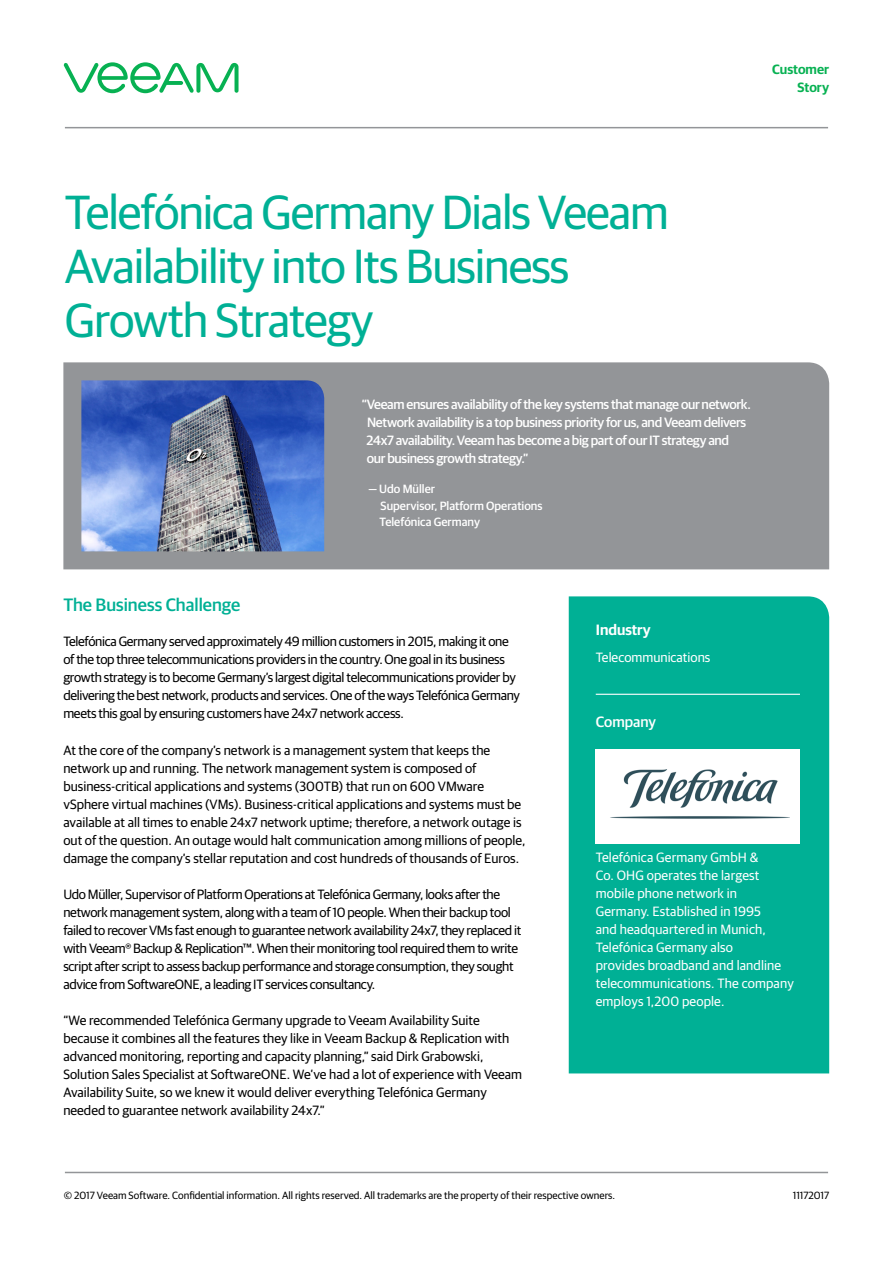
<style>
.page{position:relative;width:893px;height:1263px;background:#fff}
.page>*{position:absolute;margin:0;border:0;box-sizing:border-box;transform-origin:0 0}
.t1{font:48px/54px "Guardian Sans";letter-spacing:-.025em;color:#00b095}
.Subtitle_3_level{font:500 18px "Guardian Sans";color:#00b095}
.Intro_green_White_he{font:600 15px "Guardian Sans";color:#fff}
.Intro_green_White_he-2{font:500 15px "Guardian Sans";color:#fff}
.Basic_body_text{font:13.5px/18px "Guardian Sans";letter-spacing:-.01em;color:#000}
.Intro_green_White_te{font:13.5px/18px "Guardian Sans";letter-spacing:.01em;color:#fff}
.White_basic_body_tex{font:500 13.5px/18px "Guardian Sans";letter-spacing:-.025em;color:#fff}
.t2{font:600 13.5px/18px "Guardian Sans";color:#07b152;text-align:right}
.White_basic_body_tex-2{font:500 12px/16.5px "Guardian Sans";color:#fff}
.t3{font:10.5px "Guardian Sans";color:#000}
</style>
<div class="page">
<hr style="left:65px;top:127px;width:763px;height:1px;background:#939598">
<hr style="left:65px;top:1172px;width:763px;height:1px;background:#939598">
<svg style="left:63px;top:62px;width:176px;height:31px"></svg>
<div style="left:569px;top:596px;width:260px;height:477px;background:#00b095"></div>
<div style="left:63px;top:362px;width:766px;height:207px;background:#939598"></div>
<img style="left:81px;top:380px;width:243px;height:171px">
<hr style="left:596px;top:694px;width:204px;height:1px;background:#fff">
<div style="left:596px;top:749px;width:204px;height:95px;background:#fff"></div>
<img style="left:610px;top:769px;width:179px;height:50px">
<p class="t2" style="left:772px;top:59px;width:59px">Customer<br>Story</p>
<p class="t1" style="left:65px;top:182px;width:605px">Telefónica Germany Dials Veeam<br>Availability into Its Business<br>Growth Strategy</p>
<p class="White_basic_body_tex" style="left:367px;top:394px;width:386px;text-indent:-5px">“Veeam ensures availability of the key systems that manage our network.<br>Network availability is a top business priority for us, and Veeam delivers 24x7 availability. Veeam has become a big part of our IT strategy and our business growth strategy.”</p>
<p class="White_basic_body_tex-2" style="left:380px;top:480px;width:164px;text-indent:-11px">— Udo Müller<br>Supervisor, Platform Operations<br>Telefónica Germany</p>
<p class="Subtitle_3_level" style="left:63px;top:591px;width:178px">The Business Challenge</p>
<p class="Basic_body_text" style="left:63px;top:631px;width:458px">Telefónica Germany served approximately 49 million customers in 2015, making it one of the top three telecommunications providers in the country. One goal in its business growth strategy is to become Germany’s largest digital telecommunications provider by delivering the best network, products and services. One of the ways Telefónica Germany meets this goal by ensuring customers have 24x7 network access.</p>
<p class="Basic_body_text" style="left:63px;top:740px;width:464px">At the core of the company’s network is a management system that keeps the network up and running. The network management system is composed of business-critical applications and systems (300TB) that run on 600 VMware vSphere virtual machines (VMs). Business-critical applications and systems must be available at all times to enable 24x7 network uptime; therefore, a network outage is out of the question. An outage would halt communication among millions of people, damage the company’s stellar reputation and cost hundreds of thousands of Euros.</p>
<p class="Basic_body_text" style="left:63px;top:884px;width:459px">Udo Müller, Supervisor of Platform Operations at Telefónica Germany, looks after the network management system, along with a team of 10 people. When their backup tool failed to recover VMs fast enough to guarantee network availability 24x7, they replaced it with Veeam® Backup &amp; Replication™. When their monitoring tool required them to write script after script to assess backup performance and storage consumption, they sought advice from SoftwareONE, a leading IT services consultancy.</p>
<p class="Basic_body_text" style="left:63px;top:1010px;width:460px">“We recommended Telefónica Germany upgrade to Veeam Availability Suite because it combines all the features they like in Veeam Backup &amp; Replication with advanced monitoring, reporting and capacity planning,” said Dirk Grabowski, Solution Sales Specialist at SoftwareONE. We’ve had a lot of experience with Veeam Availability Suite, so we knew it would deliver everything Telefónica Germany needed to guarantee network availability 24x7.”</p>
<p class="Intro_green_White_he" style="left:596px;top:619px;width:57px">Industry</p>
<p class="Intro_green_White_te" style="left:596px;top:647px;width:116px">Telecommunications</p>
<p class="Intro_green_White_he-2" style="left:596px;top:711px;width:62px">Company</p>
<p class="Intro_green_White_te" style="left:596px;top:847px;width:200px">Telefónica Germany GmbH &amp;<br>Co. OHG operates the largest mobile phone network in<br>Germany. Established in 1995<br>and headquartered in Munich,<br>Telefónica Germany also<br>provides broadband and landline telecommunications. The company employs 1,200 people.</p>
<p class="t3" style="left:64px;top:1187px;width:553px">© 2017 Veeam Software. Confidential information. All rights reserved. All trademarks are the property of their respective owners.</p>
<p class="t3" style="left:793px;top:1187px;width:38px">11172017</p>
</div>
